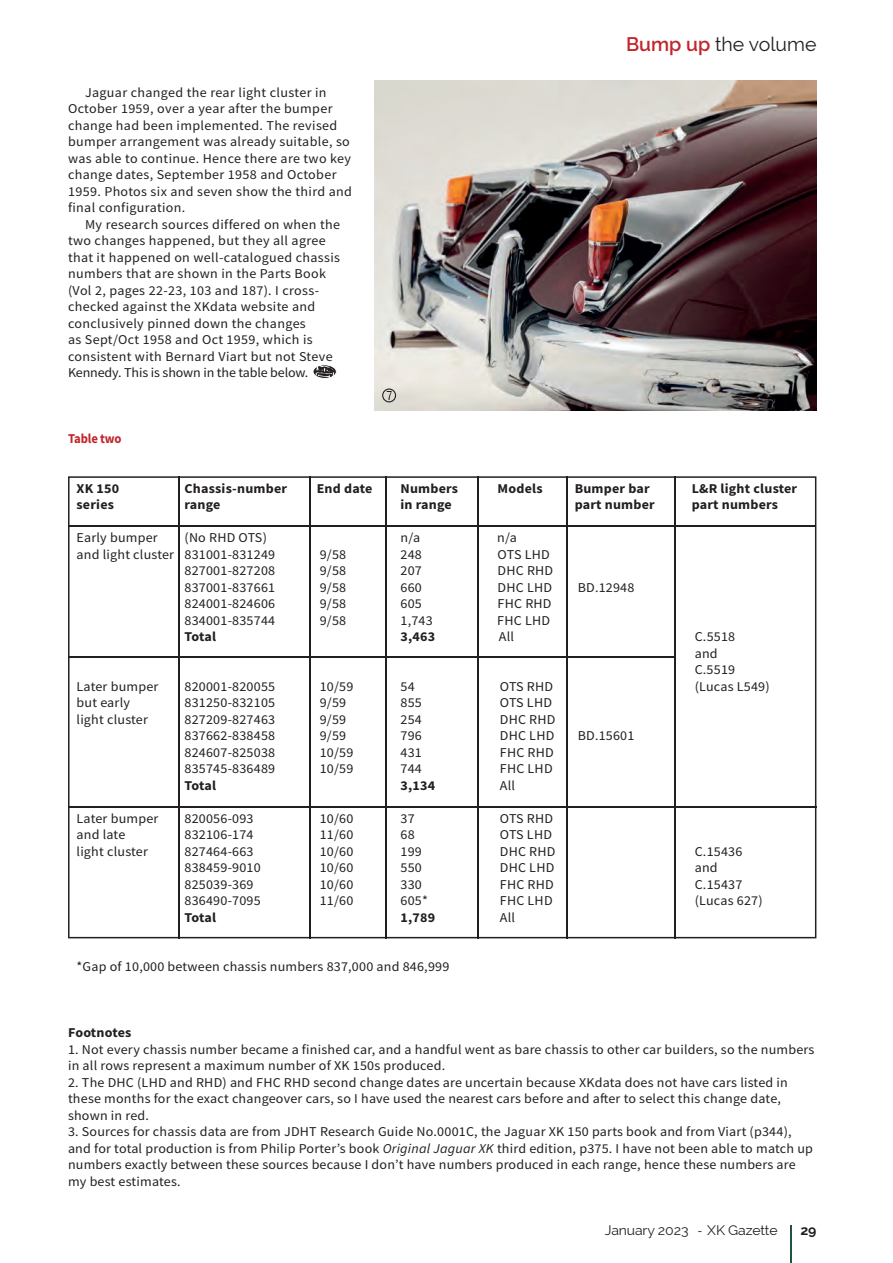
<style>
.page{position:relative;width:893px;height:1263px;background:#fff}
.page>*{position:absolute;margin:0;border:0;box-sizing:border-box;transform-origin:0 0}
.t1{font:19.5px "Raleway";color:#231f20}
.t2{font:13.5px/16.5px "Source Sans Pro";letter-spacing:.015em;color:#231f20;scale:1.04 1}
.t3{font:700 13.5px "Source Sans Pro";letter-spacing:.015em;color:#231f20;scale:1.04 1}
.t4{font:13.5px "Raleway";letter-spacing:-.01em;color:#231f20;scale:1.04 1}
.t5{font:700 13.5px "Source Sans Pro";letter-spacing:-.01em;color:#c2262c;scale:.94 1}
.t6{font:700 13.5px "Raleway";color:#231f20;scale:1.04 1}
.s1{font-weight:600;color:#c2262c}
.s2{font-style:italic}
.s3{font-family:"Source Sans Pro"}
</style>
<div class="page">
<hr style="left:790px;top:1225px;width:2px;height:38px;background:#1e553f">
<svg style="left:315px;top:365px;width:21px;height:13px"></svg>
<div style="left:313px;top:365px;width:23px;height:13px;border:1px solid #fff;border-radius:50%"></div>
<img style="left:374px;top:80px;width:442px;height:330px">
<svg style="left:68px;top:476px;width:748px;height:462px"></svg>
<hr style="left:68px;top:525px;width:748px;height:2px;background:#231f20">
<hr style="left:179px;top:476px;width:1px;height:462px;background:#231f20">
<hr style="left:310px;top:476px;width:1px;height:462px;background:#231f20">
<hr style="left:385px;top:476px;width:1px;height:462px;background:#231f20">
<hr style="left:477px;top:476px;width:2px;height:462px;background:#231f20">
<hr style="left:566px;top:476px;width:2px;height:462px;background:#231f20">
<hr style="left:674px;top:476px;width:1px;height:462px;background:#231f20">
<hr style="left:69px;top:656px;width:605px;height:2px;background:#231f20">
<hr style="left:68px;top:806px;width:748px;height:2px;background:#231f20">
<svg style="left:387px;top:391px;width:5px;height:9px"></svg>
<div style="left:382px;top:388px;width:14px;height:14px;border:1px solid #231f20;border-radius:50%"></div>
<p class="t2" style="left:68px;top:84px;width:275px;text-indent:17px">Jaguar changed the rear light cluster in October 1959, over a year after the bumper change had been implemented. The revised bumper arrangement was already suitable, so was able to continue. Hence there are two key change dates, September 1958 and October 1959. Photos six and seven show the third and final configuration.</p>
<p class="t2" style="left:68px;top:216px;width:263px;text-indent:17px">My research sources differed on when the two changes happened, but they all agree that it happened on well-catalogued chassis numbers that are shown in the Parts Book (Vol 2, pages 22-23, 103 and 187). I cross&shy;checked against the XKdata website and conclusively pinned down the changes<br>as Sept/Oct 1958 and Oct 1959, which is consistent with Bernard Viart but not Steve Kennedy. This is shown in the table below.</p>
<p class="t5" style="left:68px;top:430px;width:58px">Table two</p>
<h1 class="t1" style="left:626px;top:33px;width:192px"><span class="s1">Bump up</span> the volume</h1>
<p class="t3" style="left:77px;top:479px;width:43px">XK 150</p>
<p class="t3" style="left:185px;top:479px;width:100px">Chassis-number</p>
<p class="t3" style="left:317px;top:479px;width:55px">End date</p>
<p class="t3" style="left:401px;top:479px;width:57px">Numbers</p>
<p class="t3" style="left:498px;top:479px;width:45px">Models</p>
<p class="t3" style="left:575px;top:479px;width:74px">Bumper bar</p>
<p class="t3" style="left:692px;top:479px;width:103px">L&amp;R light cluster</p>
<p class="t3" style="left:77px;top:496px;width:38px">series</p>
<p class="t3" style="left:185px;top:496px;width:36px">range</p>
<p class="t3" style="left:401px;top:496px;width:51px">in range</p>
<p class="t3" style="left:575px;top:496px;width:79px">part number</p>
<p class="t3" style="left:692px;top:496px;width:85px">part numbers</p>
<p class="t2" style="left:77px;top:529px;width:80px">Early bumper</p>
<p class="t2" style="left:185px;top:529px;width:81px">(No RHD OTS)</p>
<p class="t2" style="left:401px;top:529px;width:20px">n/a</p>
<p class="t2" style="left:497px;top:529px;width:20px">n/a</p>
<p class="t2" style="left:77px;top:546px;width:192px">and light cluster 831001-831249</p>
<p class="t2" style="left:320px;top:546px;width:27px">9/58</p>
<p class="t2" style="left:401px;top:546px;width:22px">248</p>
<p class="t2" style="left:498px;top:546px;width:52px">OTS LHD</p>
<p class="t2" style="left:185px;top:562px;width:89px">827001-827208</p>
<p class="t2" style="left:320px;top:562px;width:27px">9/58</p>
<p class="t2" style="left:401px;top:562px;width:22px">207</p>
<p class="t2" style="left:498px;top:562px;width:55px">DHC RHD</p>
<p class="t2" style="left:185px;top:579px;width:89px">837001-837661</p>
<p class="t2" style="left:320px;top:579px;width:27px">9/58</p>
<p class="t2" style="left:401px;top:579px;width:22px">660</p>
<p class="t2" style="left:498px;top:579px;width:54px">DHC LHD</p>
<p class="t2" style="left:578px;top:579px;width:56px">BD.12948</p>
<p class="t2" style="left:185px;top:595px;width:89px">824001-824606</p>
<p class="t2" style="left:320px;top:595px;width:27px">9/58</p>
<p class="t2" style="left:401px;top:595px;width:22px">605</p>
<p class="t2" style="left:498px;top:595px;width:53px">FHC RHD</p>
<p class="t2" style="left:185px;top:612px;width:89px">834001-835744</p>
<p class="t2" style="left:320px;top:612px;width:27px">9/58</p>
<p class="t2" style="left:401px;top:612px;width:33px">1,743</p>
<p class="t2" style="left:497px;top:612px;width:52px">FHC LHD</p>
<p class="t3" style="left:185px;top:628px;width:32px">Total</p>
<p class="t3" style="left:401px;top:628px;width:35px">3,463</p>
<p class="t2" style="left:499px;top:628px;width:16px">All</p>
<p class="t2" style="left:695px;top:628px;width:40px">C.5518 and<br>C.5519</p>
<p class="t2" style="left:77px;top:678px;width:80px">Later bumper</p>
<p class="t2" style="left:185px;top:678px;width:89px">820001-820055</p>
<p class="t2" style="left:320px;top:678px;width:34px">10/59</p>
<p class="t2" style="left:401px;top:678px;width:15px">54</p>
<p class="t2" style="left:500px;top:678px;width:53px">OTS RHD</p>
<p class="t2" style="left:695px;top:678px;width:74px">(Lucas L549)</p>
<p class="t2" style="left:77px;top:694px;width:53px">but early</p>
<p class="t2" style="left:185px;top:694px;width:89px">831250-832105</p>
<p class="t2" style="left:320px;top:694px;width:27px">9/59</p>
<p class="t2" style="left:401px;top:694px;width:22px">855</p>
<p class="t2" style="left:500px;top:694px;width:52px">OTS LHD</p>
<p class="t2" style="left:77px;top:711px;width:70px">light cluster</p>
<p class="t2" style="left:185px;top:711px;width:89px">827209-827463</p>
<p class="t2" style="left:320px;top:711px;width:27px">9/59</p>
<p class="t2" style="left:401px;top:711px;width:22px">254</p>
<p class="t2" style="left:500px;top:711px;width:55px">DHC RHD</p>
<p class="t2" style="left:185px;top:727px;width:89px">837662-838458</p>
<p class="t2" style="left:320px;top:727px;width:27px">9/59</p>
<p class="t2" style="left:401px;top:727px;width:22px">796</p>
<p class="t2" style="left:500px;top:727px;width:54px">DHC LHD</p>
<p class="t2" style="left:578px;top:727px;width:56px">BD.15601</p>
<p class="t2" style="left:185px;top:744px;width:89px">824607-825038</p>
<p class="t2" style="left:320px;top:744px;width:34px">10/59</p>
<p class="t2" style="left:401px;top:744px;width:22px">431</p>
<p class="t2" style="left:500px;top:744px;width:53px">FHC RHD</p>
<p class="t2" style="left:185px;top:760px;width:89px">835745-836489</p>
<p class="t2" style="left:320px;top:760px;width:34px">10/59</p>
<p class="t2" style="left:401px;top:760px;width:22px">744</p>
<p class="t2" style="left:500px;top:760px;width:52px">FHC LHD</p>
<p class="t3" style="left:185px;top:776px;width:32px">Total</p>
<p class="t3" style="left:401px;top:776px;width:35px">3,134</p>
<p class="t2" style="left:500px;top:777px;width:16px">All</p>
<p class="t2" style="left:77px;top:810px;width:80px">Later bumper</p>
<p class="t2" style="left:185px;top:810px;width:68px">820056-093</p>
<p class="t2" style="left:320px;top:810px;width:34px">10/60</p>
<p class="t2" style="left:401px;top:810px;width:15px">37</p>
<p class="t2" style="left:500px;top:810px;width:53px">OTS RHD</p>
<p class="t2" style="left:77px;top:826px;width:48px">and late</p>
<p class="t2" style="left:185px;top:826px;width:68px">832106-174</p>
<p class="t2" style="left:320px;top:826px;width:34px">11/60</p>
<p class="t2" style="left:401px;top:826px;width:15px">68</p>
<p class="t2" style="left:500px;top:826px;width:52px">OTS LHD</p>
<p class="t2" style="left:77px;top:843px;width:70px">light cluster</p>
<p class="t2" style="left:185px;top:843px;width:68px">827464-663</p>
<p class="t2" style="left:320px;top:843px;width:34px">10/60</p>
<p class="t2" style="left:401px;top:843px;width:22px">199</p>
<p class="t2" style="left:500px;top:843px;width:55px">DHC RHD</p>
<p class="t2" style="left:695px;top:843px;width:47px">C.15436</p>
<p class="t2" style="left:185px;top:859px;width:75px">838459-9010</p>
<p class="t2" style="left:320px;top:859px;width:34px">10/60</p>
<p class="t2" style="left:401px;top:859px;width:22px">550</p>
<p class="t2" style="left:500px;top:859px;width:54px">DHC LHD</p>
<p class="t2" style="left:695px;top:859px;width:24px">and</p>
<p class="t2" style="left:185px;top:876px;width:68px">825039-369</p>
<p class="t2" style="left:320px;top:876px;width:34px">10/60</p>
<p class="t2" style="left:401px;top:876px;width:22px">330</p>
<p class="t2" style="left:500px;top:876px;width:53px">FHC RHD</p>
<p class="t2" style="left:695px;top:876px;width:47px">C.15437</p>
<p class="t2" style="left:185px;top:892px;width:75px">836490-7095</p>
<p class="t2" style="left:320px;top:892px;width:34px">11/60</p>
<p class="t2" style="left:401px;top:892px;width:28px">605*</p>
<p class="t2" style="left:500px;top:892px;width:52px">FHC LHD</p>
<p class="t2" style="left:695px;top:892px;width:67px">(Lucas 627)</p>
<p class="t3" style="left:185px;top:908px;width:32px">Total</p>
<p class="t3" style="left:401px;top:908px;width:35px">1,789</p>
<p class="t2" style="left:500px;top:909px;width:16px">All</p>
<p class="t2" style="left:77px;top:958px;width:360px">*Gap of 10,000 between chassis numbers 837,000 and 846,999</p>
<p class="t3" style="left:68px;top:1024px;width:63px">Footnotes</p>
<p class="t2" style="left:68px;top:1041px;width:719px">1. Not every chassis number became a finished car, and a handful went as bare chassis to other car builders, so the numbers in all rows represent a maximum number of XK 150s produced.</p>
<p class="t2" style="left:68px;top:1074px;width:694px">2. The DHC (LHD and RHD) and FHC RHD second change dates are uncertain because XKdata does not have cars listed in these months for the exact changeover cars, so I have used the nearest cars before and after to select this change date, shown in red.</p>
<p class="t2" style="left:68px;top:1123px;width:718px">3. Sources for chassis data are from JDHT Research Guide No.0001C, the Jaguar XK 150 parts book and from Viart (p344), and for total production is from Philip Porter’s book <span class="s2">Original Jaguar XK</span> third edition, p375. I have not been able to match up numbers exactly between these sources because I don’t have numbers produced in each range, hence these numbers are my best estimates.</p>
<p class="t4" style="left:605px;top:1223px;width:168px">January 2023 <span class="s3">-</span> XK Gazette</p>
<p class="t6" style="left:800px;top:1223px;width:17px">29</p>
</div>
